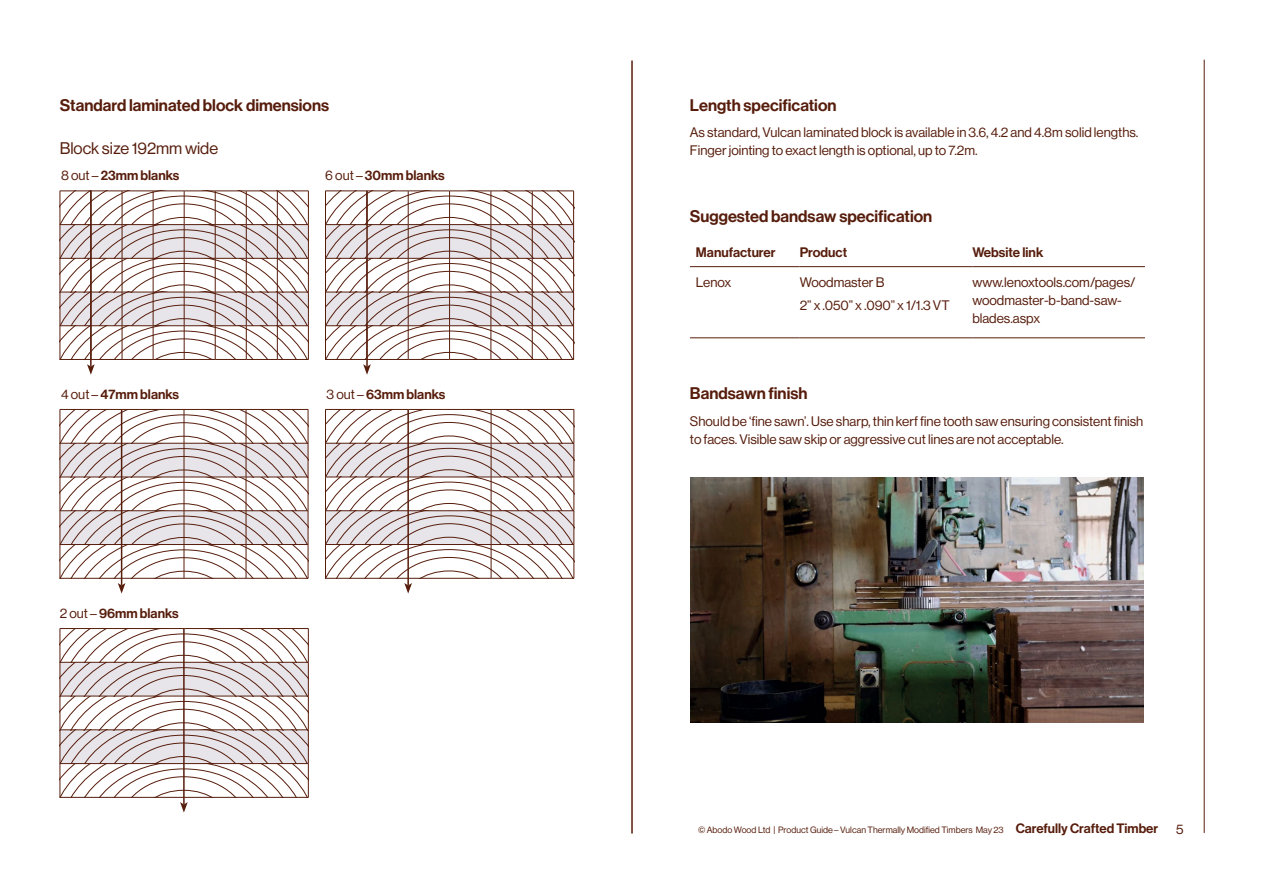
<style>
.page{position:relative;width:1263px;height:893px;background:#fff}
.page>*{position:absolute;margin:0;border:0;box-sizing:border-box;transform-origin:0 0}
.t1{font:16.5px "N Haas Grotesk DS Pro 65 Md";color:#571d0c}
.t2{font:16.5px "N Haas Grotesk DS Pro 55 Rg";color:#571d0c}
.t3{font:13.5px/18px "N Haas Grotesk DS Pro 55 Rg";color:#571d0c}
.t4{font:13.5px "N Haas Grotesk DS Pro 65 Md";color:#571d0c}
.t5{font:9px "N Haas Grotesk DS Pro 55 Rg";color:#571d0c}
.s1{font-family:"N Haas Grotesk DS Pro 55 Rg"}
.s2{font-family:"N Haas Grotesk DS Pro 65 Md";font-size:13.35px}
</style>
<div class="page">
<hr style="left:690px;top:266px;width:110px;height:1px;background:#571d0c">
<hr style="left:690px;top:337px;width:110px;height:1px;background:#571d0c">
<hr style="left:800px;top:266px;width:172px;height:1px;background:#571d0c">
<hr style="left:800px;top:337px;width:172px;height:1px;background:#571d0c">
<hr style="left:972px;top:266px;width:173px;height:1px;background:#571d0c">
<hr style="left:972px;top:337px;width:173px;height:1px;background:#571d0c">
<hr style="left:308px;top:191px;width:1px;height:33px;background:#571d0c">
<hr style="left:308px;top:258px;width:1px;height:34px;background:#571d0c">
<hr style="left:308px;top:326px;width:1px;height:33px;background:#571d0c">
<hr style="left:277px;top:359px;width:32px;height:1px;background:#571d0c">
<hr style="left:277px;top:224px;width:32px;height:1px;background:#571d0c">
<hr style="left:308px;top:225px;width:1px;height:33px;background:#571d0c">
<hr style="left:308px;top:292px;width:1px;height:34px;background:#571d0c">
<hr style="left:308px;top:410px;width:1px;height:33px;background:#571d0c">
<hr style="left:308px;top:443px;width:1px;height:34px;background:#571d0c">
<hr style="left:308px;top:477px;width:1px;height:34px;background:#571d0c">
<hr style="left:308px;top:511px;width:1px;height:33px;background:#571d0c">
<hr style="left:308px;top:545px;width:1px;height:33px;background:#571d0c">
<hr style="left:60px;top:628px;width:124px;height:1px;background:#571d0c">
<hr style="left:184px;top:628px;width:124px;height:1px;background:#571d0c">
<hr style="left:308px;top:629px;width:1px;height:33px;background:#571d0c">
<hr style="left:308px;top:662px;width:1px;height:34px;background:#571d0c">
<hr style="left:308px;top:696px;width:1px;height:34px;background:#571d0c">
<hr style="left:308px;top:730px;width:1px;height:33px;background:#571d0c">
<hr style="left:308px;top:764px;width:1px;height:33px;background:#571d0c">
<hr style="left:574px;top:410px;width:1px;height:33px;background:#571d0c">
<hr style="left:574px;top:443px;width:1px;height:34px;background:#571d0c">
<hr style="left:574px;top:477px;width:1px;height:34px;background:#571d0c">
<hr style="left:574px;top:511px;width:1px;height:33px;background:#571d0c">
<hr style="left:574px;top:545px;width:1px;height:33px;background:#571d0c">
<img style="left:690px;top:478px;width:454px;height:244px">
<svg style="left:60px;top:409px;width:248px;height:185px"></svg>
<svg style="left:60px;top:629px;width:248px;height:184px"></svg>
<svg style="left:60px;top:191px;width:248px;height:184px"></svg>
<svg style="left:325px;top:191px;width:249px;height:184px"></svg>
<svg style="left:325px;top:409px;width:249px;height:185px"></svg>
<hr style="left:1204px;top:60px;width:1px;height:773px;background:#571d0c">
<hr style="left:632px;top:61px;width:1px;height:772px;background:#571d0c">
<p class="t1" style="left:60px;top:95px;width:271px">Standard laminated block dimensions</p>
<p class="t1" style="left:690px;top:95px;width:148px">Length specification</p>
<p class="t3" style="left:690px;top:123px;width:450px">As standard, Vulcan laminated block is available in 3.6, 4.2 and 4.8m solid lengths.<br>Finger jointing to exact length is optional, up to 7.2m.</p>
<p class="t2" style="left:60px;top:139px;width:160px">Block size 192mm wide</p>
<p class="t4" style="left:61px;top:168px;width:120px"><span class="s1">8 out –</span> 23mm blanks</p>
<p class="t4" style="left:325px;top:168px;width:121px"><span class="s1">6 out –</span> 30mm blanks</p>
<p class="t4" style="left:61px;top:386px;width:120px"><span class="s1">4 out –</span> 47mm blanks</p>
<p class="t4" style="left:60px;top:605px;width:121px"><span class="s1">2 out –</span> 96mm blanks</p>
<p class="t4" style="left:327px;top:386px;width:120px"><span class="s1">3 out –</span> 63mm blanks</p>
<p class="t1" style="left:690px;top:207px;width:244px">Suggested bandsaw specification</p>
<p class="t4" style="left:696px;top:244px;width:81px">Manufacturer</p>
<p class="t4" style="left:800px;top:244px;width:49px">Product</p>
<p class="t4" style="left:972px;top:244px;width:73px">Website link</p>
<p class="t3" style="left:696px;top:274px;width:37px">Lenox</p>
<p class="t3" style="left:800px;top:272px;width:152px;line-height:22.2px">Woodmaster B<br>2” x .050” x .090” x 1/1.3 VT</p>
<p class="t3" style="left:972px;top:274px;width:165px">www.lenoxtools.com/pages/ woodmaster-b-band-saw&shy;blades.aspx</p>
<p class="t1" style="left:690px;top:384px;width:119px">Bandsawn finish</p>
<p class="t3" style="left:690px;top:412px;width:455px">Should be ‘fine sawn’. Use sharp, thin kerf fine tooth saw ensuring consistent finish to faces. Visible saw skip or aggressive cut lines are not acceptable.</p>
<p class="t5" style="left:698px;top:825px;width:462px">© Abodo Wood Ltd | Product Guide – Vulcan Thermally Modified Timbers May 23 <span class="s2">Carefully Crafted Timber</span></p>
<p class="t3" style="left:1176px;top:820px;width:9px">5</p>
</div>
